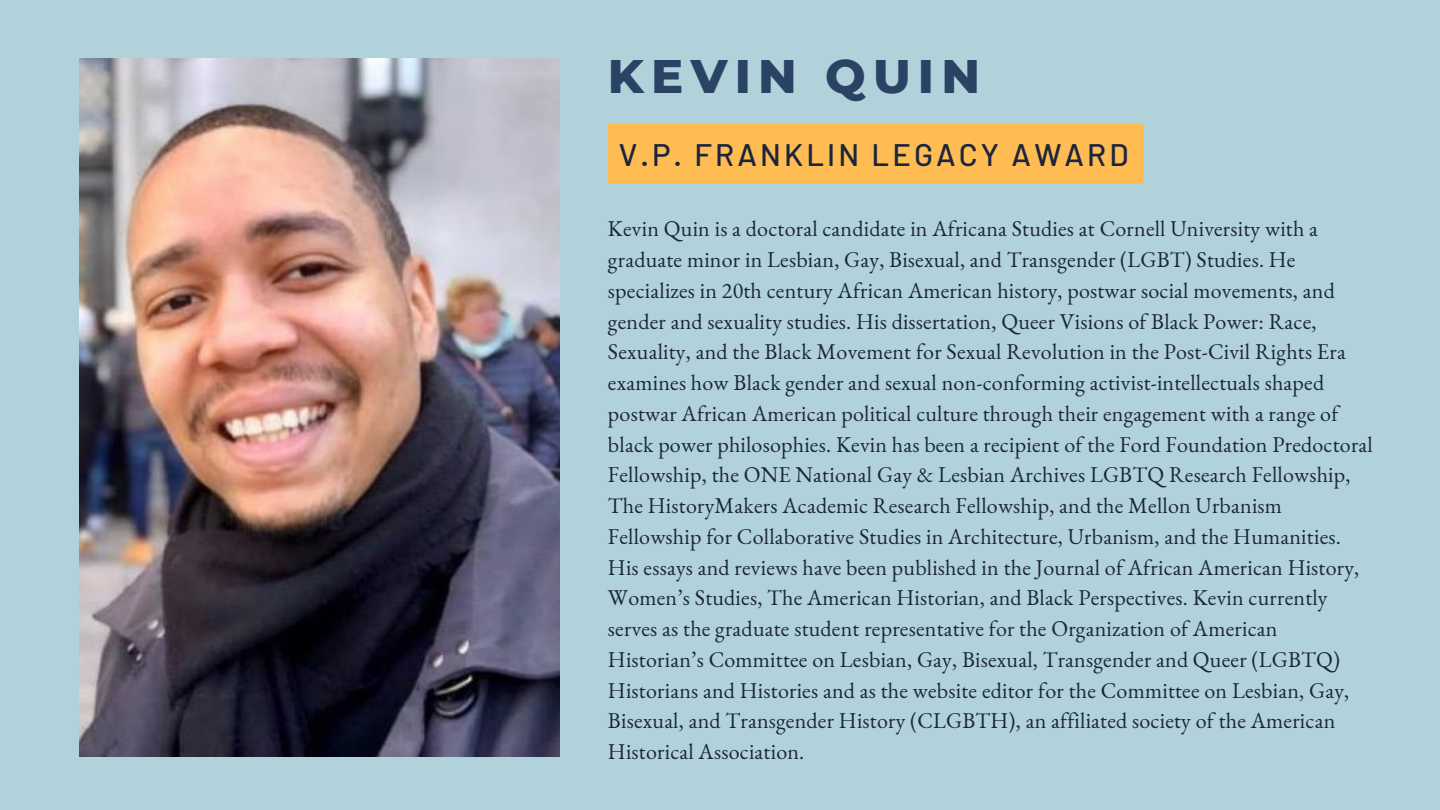
<style>
.page{position:relative;width:1440px;height:810px;background:#b1d1db}
.page>*{position:absolute;margin:0;border:0;box-sizing:border-box;transform-origin:0 0}
.t1{font:800 48px "Montserrat";letter-spacing:.15em;color:#2a4365}
.t2{font:500 31.1px "Barlow";letter-spacing:.1em;color:#1b253c}
.t3{font:22px/30.8px "EB Garamond";letter-spacing:.01em;color:#1b253c}
</style>
<div class="page">
<img style="left:79px;top:59px;width:480px;height:697px">
<div style="left:608px;top:124px;width:535px;height:60px;background:#ffbc53"></div>
<h1 class="t1" style="left:608px;top:47px;width:374px">KEVIN QUIN</h1>
<h2 class="t2" style="left:619px;top:135px;width:511px">V.P. FRANKLIN LEGACY AWARD</h2>
<p class="t3" style="left:608px;top:213px;width:766px">Kevin Quin is a doctoral candidate in Africana Studies at Cornell University with a graduate minor in Lesbian, Gay, Bisexual, and Transgender (LGBT) Studies. He specializes in 20th century African American history, postwar social movements, and gender and sexuality studies. His dissertation, Queer Visions of Black Power: Race, Sexuality, and the Black Movement for Sexual Revolution in the Post-Civil Rights Era examines how Black gender and sexual non-conforming activist-intellectuals shaped postwar African American political culture through their engagement with a range of black power philosophies. Kevin has been a recipient of the Ford Foundation Predoctoral Fellowship, the ONE National Gay &amp; Lesbian Archives LGBTQ Research Fellowship, The HistoryMakers Academic Research Fellowship, and the Mellon Urbanism Fellowship for Collaborative Studies in Architecture, Urbanism, and the Humanities.<br>His essays and reviews have been published in the Journal of African American History, Women’s Studies, The American Historian, and Black Perspectives. Kevin currently serves as the graduate student representative for the Organization of American Historian’s Committee on Lesbian, Gay, Bisexual, Transgender and Queer (LGBTQ)<br>Historians and Histories and as the website editor for the Committee on Lesbian, Gay, Bisexual, and Transgender History (CLGBTH), an affiliated society of the American Historical Association.</p>
</div>
